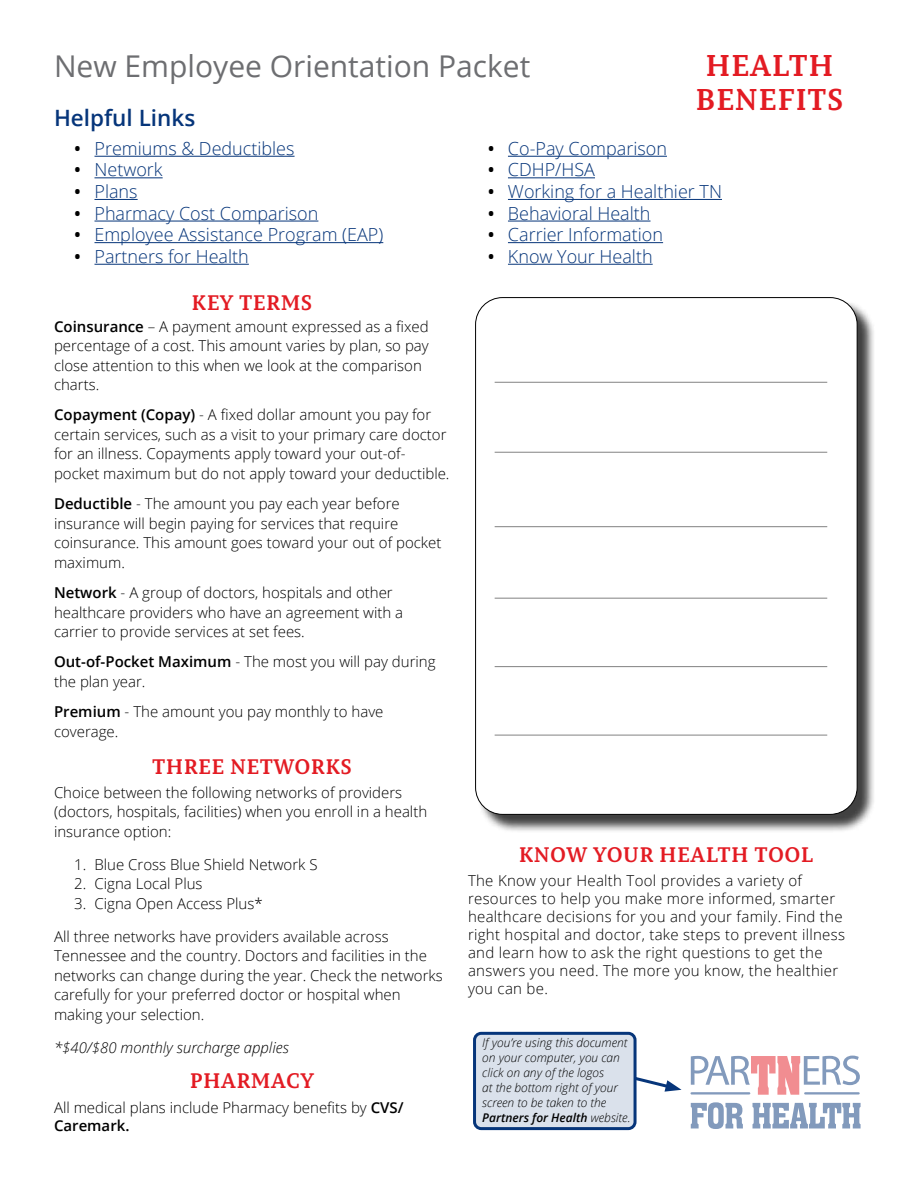
<style>
.page{position:relative;width:918px;height:1188px;background:#fff}
.page>*{position:absolute;margin:0;border:0;box-sizing:border-box;transform-origin:0 0}
.t1{font:30px "Open Sans";color:#6d6e71}
.t2{font:700 30px/34.5px "Permian Slab Serif Typeface";letter-spacing:.02em;color:#e31b23;text-align:center}
.t3{font:600 22.5px "Open Sans";color:#06357a}
.t4{font:700 21px "Permian Slab Serif Typeface";letter-spacing:.02em;color:#e31b23}
.t5{font:300 18px "Open Sans";color:#06357a}
.t6{font:300 15px/19.5px "Open Sans";color:#000}
.t7{font:300 15px/18px "Open Sans";letter-spacing:.02em;color:#000}
.t8{font:italic 300 15px "Open Sans";color:#000}
.t9{font:italic 300 12px/15px "Open Sans";color:#000}
.s1{font-weight:600;color:#000}
.s2{font-weight:600}
</style>
<div class="page">
<svg style="left:691px;top:1056px;width:169px;height:39px"></svg>
<svg style="left:691px;top:1102px;width:52px;height:27px"></svg>
<svg style="left:753px;top:1103px;width:108px;height:26px"></svg>
<hr style="left:94px;top:156px;width:201px;height:1px;background:#06357a">
<hr style="left:94px;top:177px;width:69px;height:1px;background:#06357a">
<hr style="left:94px;top:199px;width:44px;height:1px;background:#06357a">
<hr style="left:94px;top:221px;width:224px;height:1px;background:#06357a">
<hr style="left:94px;top:242px;width:289px;height:1px;background:#06357a">
<hr style="left:94px;top:264px;width:155px;height:1px;background:#06357a">
<hr style="left:508px;top:156px;width:159px;height:1px;background:#06357a">
<hr style="left:508px;top:177px;width:87px;height:1px;background:#06357a">
<hr style="left:508px;top:199px;width:214px;height:1px;background:#06357a">
<hr style="left:508px;top:221px;width:143px;height:1px;background:#06357a">
<hr style="left:508px;top:242px;width:155px;height:1px;background:#06357a">
<hr style="left:508px;top:264px;width:145px;height:1px;background:#06357a">
<div style="left:477px;top:299px;width:399px;height:535px;background:#000;opacity:.75"></div>
<div style="left:476px;top:298px;width:381px;height:516px;background:#fff;border-radius:27px"></div>
<hr style="left:495px;top:382px;width:332px;height:1px;background:#000">
<hr style="left:495px;top:598px;width:332px;height:1px;background:#000">
<hr style="left:495px;top:452px;width:332px;height:1px;background:#000">
<hr style="left:495px;top:666px;width:332px;height:1px;background:#000">
<hr style="left:495px;top:735px;width:332px;height:1px;background:#000">
<hr style="left:495px;top:526px;width:332px;height:1px;background:#000">
<svg style="left:637px;top:1077px;width:45px;height:15px"></svg>
<div style="left:475px;top:1033px;width:160px;height:96px;background:#dae1eb;border-radius:7px"></div>
<div style="left:473px;top:1032px;width:164px;height:98px;border:3px solid #06357a;border-radius:7px"></div>
<h1 class="t1" style="left:54px;top:46px;width:478px">New Employee Orientation Packet</h1>
<h1 class="t2" style="left:696px;top:46px;width:149px">HEALTH<br>BENEFITS</h1>
<h2 class="t3" style="left:54px;top:103px;width:143px">Helpful Links</h2>
<p class="t5" style="left:74px;top:136px;width:222px"><span class="s1">•</span> Premiums &amp; Deductibles</p>
<p class="t5" style="left:74px;top:158px;width:90px"><span class="s1">•</span> Network</p>
<p class="t5" style="left:74px;top:179px;width:65px"><span class="s1">•</span> Plans</p>
<p class="t5" style="left:74px;top:201px;width:246px"><span class="s1">•</span> Pharmacy Cost Comparison</p>
<p class="t5" style="left:74px;top:222px;width:311px"><span class="s1">•</span> Employee Assistance Program (EAP)</p>
<p class="t5" style="left:74px;top:244px;width:176px"><span class="s1">•</span> Partners for Health</p>
<p class="t5" style="left:488px;top:136px;width:181px"><span class="s1">•</span> Co-Pay Comparison</p>
<p class="t5" style="left:488px;top:158px;width:109px"><span class="s1">•</span> CDHP/HSA</p>
<p class="t5" style="left:488px;top:179px;width:236px"><span class="s1">•</span> Working for a Healthier TN</p>
<p class="t5" style="left:488px;top:201px;width:164px"><span class="s1">•</span> Behavioral Health</p>
<p class="t5" style="left:488px;top:222px;width:177px"><span class="s1">•</span> Carrier Information</p>
<p class="t5" style="left:488px;top:244px;width:167px"><span class="s1">•</span> Know Your Health</p>
<h3 class="t4" style="left:192px;top:285px;width:122px">KEY TERMS</h3>
<p class="t6" style="left:54px;top:316px;width:376px"><span class="s2">Coinsurance</span> – A payment amount expressed as a fixed percentage of a cost. This amount varies by plan, so pay close attention to this when we look at the comparison charts.</p>
<p class="t6" style="left:54px;top:405px;width:397px"><span class="s2">Copayment (Copay)</span> - A fixed dollar amount you pay for certain services, such as a visit to your primary care doctor for an illness. Copayments apply toward your out-of&shy;pocket maximum but do not apply toward your deductible.</p>
<p class="t6" style="left:54px;top:494px;width:389px"><span class="s2">Deductible</span> - The amount you pay each year before insurance will begin paying for services that require coinsurance. This amount goes toward your out of pocket maximum.</p>
<p class="t6" style="left:54px;top:582px;width:351px"><span class="s2">Network</span> - A group of doctors, hospitals and other healthcare providers who have an agreement with a carrier to provide services at set fees.</p>
<p class="t6" style="left:54px;top:652px;width:383px"><span class="s2">Out-of-Pocket Maximum</span> - The most you will pay during the plan year.</p>
<p class="t6" style="left:54px;top:702px;width:331px"><span class="s2">Premium</span> - The amount you pay monthly to have coverage.</p>
<h3 class="t4" style="left:152px;top:749px;width:201px">THREE NETWORKS</h3>
<p class="t6" style="left:54px;top:782px;width:375px">Choice between the following networks of providers (doctors, hospitals, facilities) when you enroll in a health insurance option:</p>
<p class="t6" style="left:74px;top:854px;width:245px">1. Blue Cross Blue Shield Network S</p>
<p class="t6" style="left:74px;top:874px;width:130px">2. Cigna Local Plus</p>
<p class="t6" style="left:74px;top:893px;width:190px">3. Cigna Open Access Plus*</p>
<p class="t6" style="left:54px;top:926px;width:390px">All three networks have providers available across Tennessee and the country. Doctors and facilities in the networks can change during the year. Check the networks carefully for your preferred doctor or hospital when making your selection.</p>
<p class="t8" style="left:54px;top:1037px;width:236px">*$40/$80 monthly surcharge applies</p>
<h3 class="t4" style="left:190px;top:1063px;width:125px">PHARMACY</h3>
<p class="t6" style="left:54px;top:1098px;width:351px;line-height:18px">All medical plans include Pharmacy benefits by <span class="s2">CVS/<br>Caremark.</span></p>
<h3 class="t4" style="left:519px;top:837px;width:296px">KNOW YOUR HEALTH TOOL</h3>
<p class="t7" style="left:468px;top:871px;width:379px">The Know your Health Tool provides a variety of resources to help you make more informed, smarter healthcare decisions for you and your family. Find the right hospital and doctor, take steps to prevent illness and learn how to ask the right questions to get the answers you need. The more you know, the healthier you can be.</p>
<p class="t9" style="left:482px;top:1035px;width:150px">If you’re using this document on your computer, you can click on any of the logos<br>at the bottom right of your screen to be taken to the<br><span class="s2">Partners for Health</span> website.</p>
</div>
